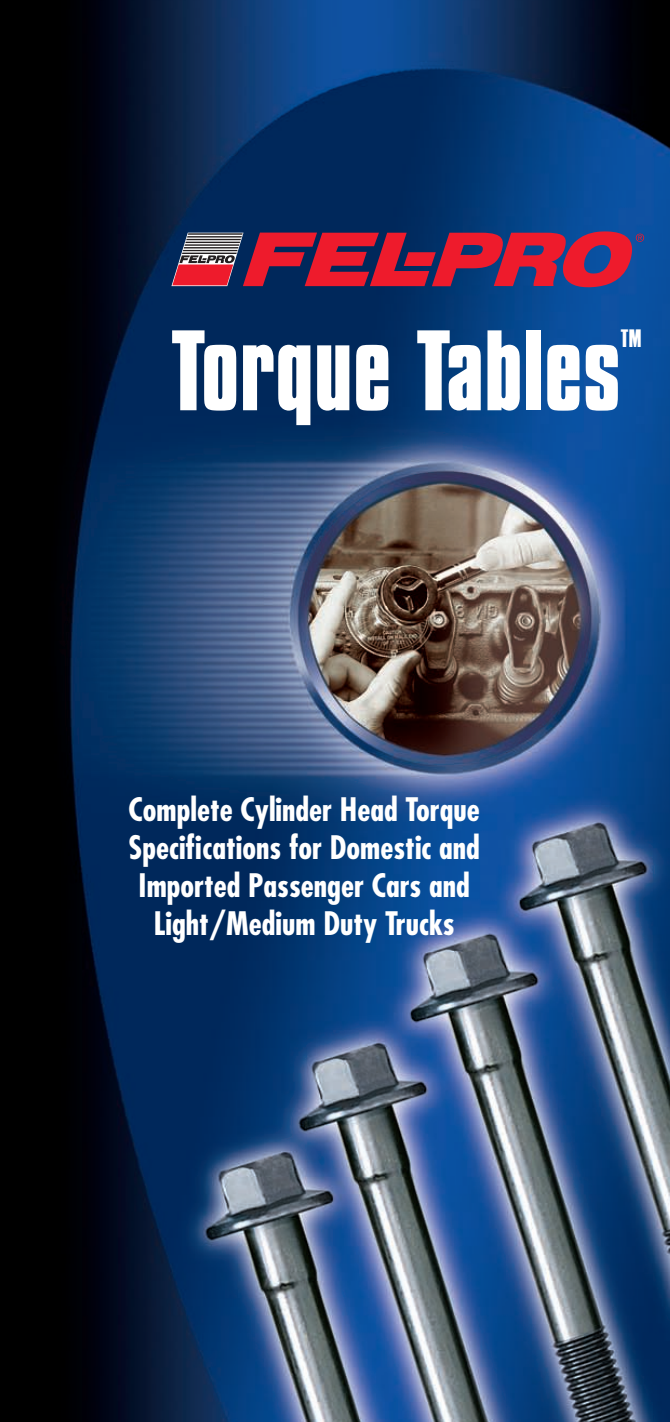
<style>
.page{position:relative;width:670px;height:1422px;background:#fff}
.page>*{position:absolute;margin:0;border:0;box-sizing:border-box;transform-origin:0 0}
.t1{font:119.7px "Compacta Bold Let Plain";color:#fff;scale:.96 1}
.t2{font:700 condensed 31.5px/37.8px "Futura";color:#fff;text-align:center}
.t3{font:26.32px "Compacta Plain";color:#fff;scale:1.13 1}
</style>
<div class="page">
<img style="left:0;top:0;width:670px;height:1421px">
<svg style="left:171px;top:231px;width:473px;height:56px"></svg>
<h1 class="t1" style="left:172px;top:307px;width:469px">Torque Tables</h1>
<p class="t3" style="left:621px;top:323px;width:20px">TM</p>
<p class="t2" style="left:129px;top:791px;width:353px">Complete Cylinder Head Torque<br>Specifications for Domestic and<br>Imported Passenger Cars and<br>Light/Medium Duty Trucks</p>
</div>
